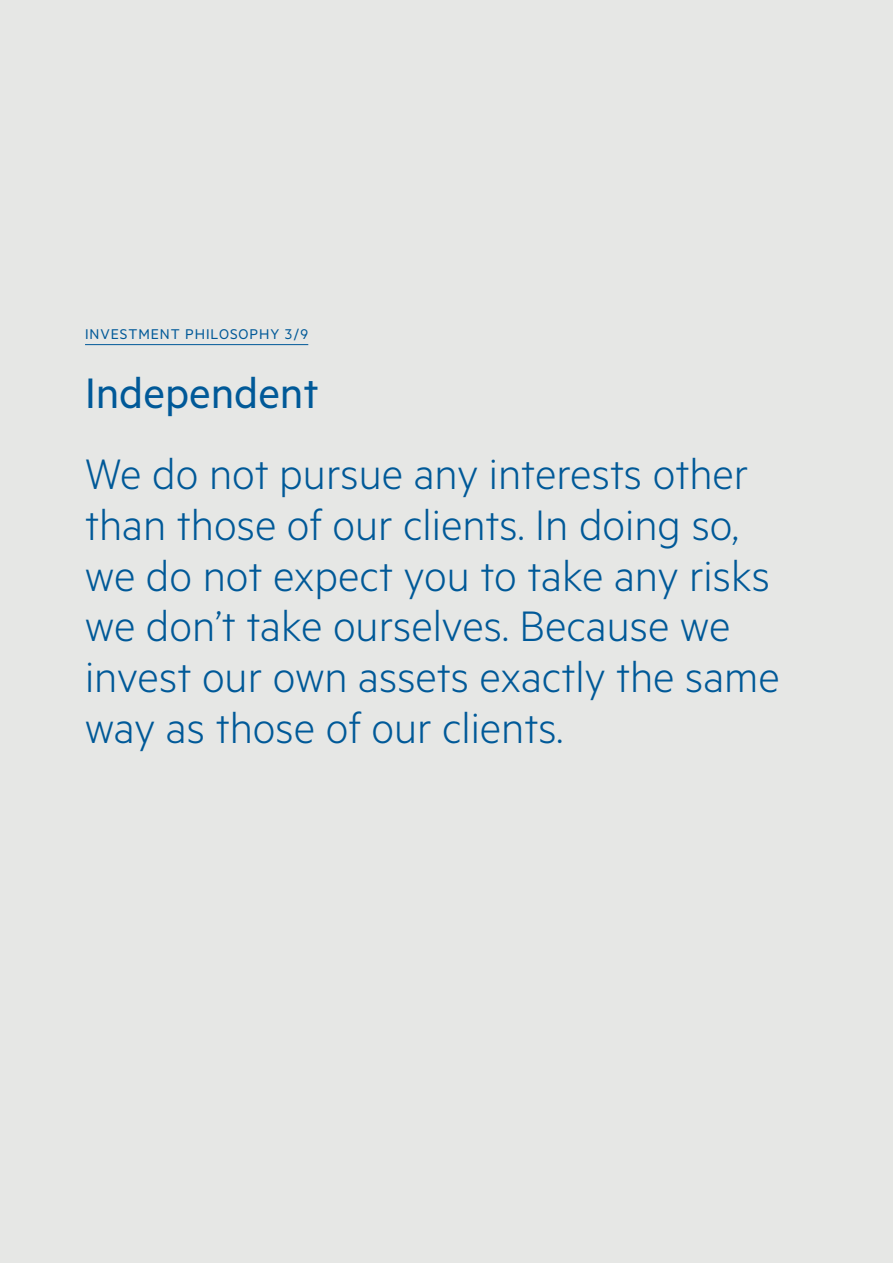
<style>
.page{position:relative;width:893px;height:1263px;background:#e6e7e5}
.page>*{position:absolute;margin:0;border:0;box-sizing:border-box;transform-origin:0 0}
.XL{font:300 48px/51px "Metric";color:#005998}
.XL_Title{font:48px "Metric";color:#005998}
.Lauftext{font:15.9px "Metric";letter-spacing:.06em;color:#005998}
</style>
<div class="page">
<hr style="left:85px;top:344px;width:223px;height:1px;background:#005998">
<p class="Lauftext" style="left:85px;top:324px;width:225px">INVESTMENT PHILOSOPHY 3/9</p>
<p class="XL_Title" style="left:85px;top:365px;width:235px">Independent</p>
<p class="XL" style="left:85px;top:446px;width:696px">We do not pursue any interests other than those of our clients. In doing so, we do not expect you to take any risks we don’t take ourselves. Because we invest our own assets exactly the same way as those of our clients.</p>
</div>
